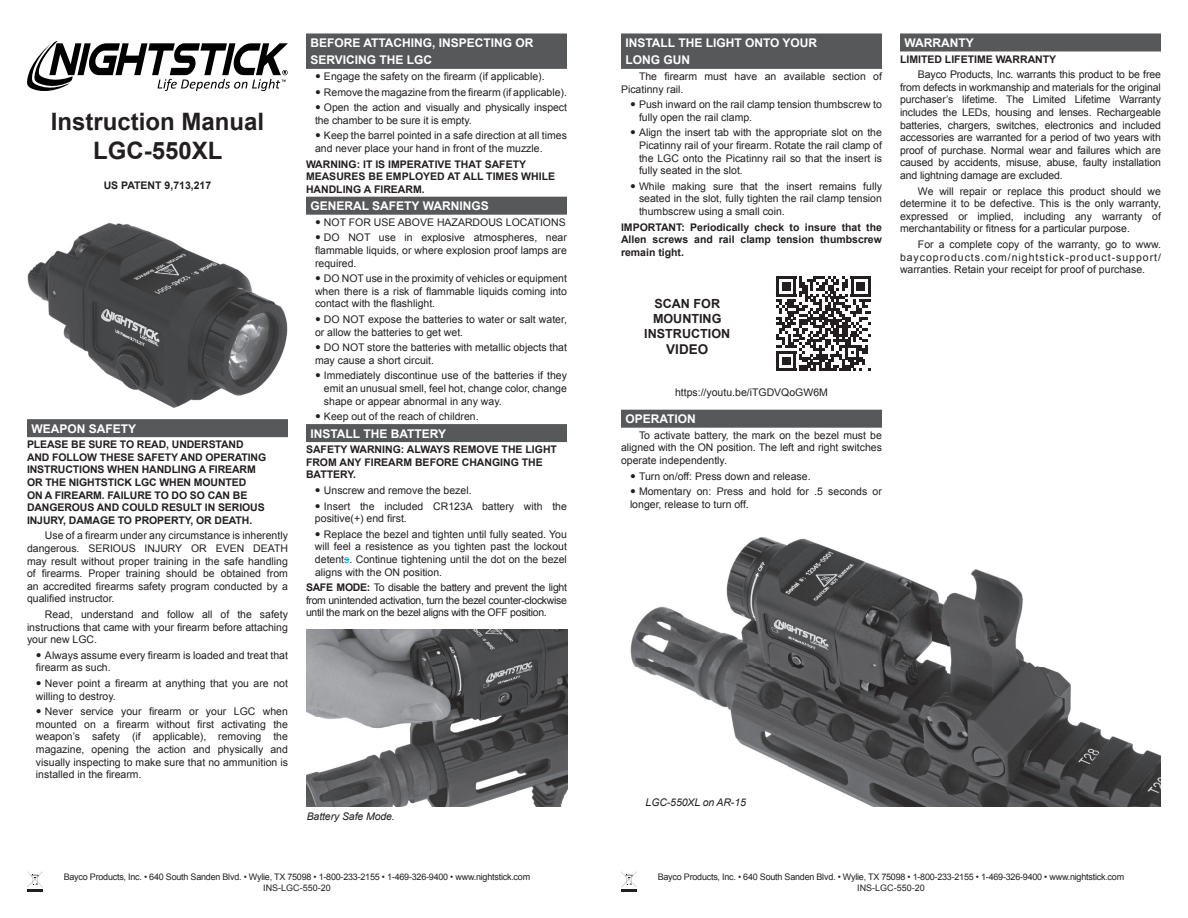
<style>
.page{position:relative;width:1188px;height:918px;background:#fff}
.page>*{position:absolute;margin:0;border:0;box-sizing:border-box;transform-origin:0 0}
.t1{font:700 24px/28.8px "Arial";color:#231f20;text-align:center}
.t2{font:700 13.5px "Arial";color:#231f20}
.t3{font:700 12.6px/15.1px "Arial";color:#231f20;text-align:center}
.t4{font:700 12px/17.4px "Arial";color:#fff}
.t5{font:10.5px/12.6px "Arial";color:#231f20;text-align:justify}
.t6{font:700 10.5px/12.6px "Arial";letter-spacing:-.005em;color:#231f20}
.t7{font:italic 10.5px "Arial";letter-spacing:-.01em;color:#231f20}
.t8{font:9px/10.8px "Arial";letter-spacing:-.025em;color:#231f20;text-align:center}
.s1{color:#00aeef}
.s2{font-weight:700}
</style>
<div class="page">
<hr style="left:27px;top:889px;width:16px;height:3px;background:#231f20">
<svg style="left:27px;top:872px;width:16px;height:15px"></svg>
<hr style="left:621px;top:889px;width:16px;height:3px;background:#231f20">
<svg style="left:621px;top:872px;width:16px;height:15px"></svg>
<div style="left:27px;top:419px;width:261px;height:14px;background:#57585a"></div>
<div style="left:27px;top:431px;width:261px;height:6px;background:#57585a"></div>
<img style="left:27px;top:223px;width:261px;height:185px">
<div style="left:306px;top:33px;width:261px;height:14px;background:#57585a"></div>
<div style="left:306px;top:45px;width:261px;height:6px;background:#57585a"></div>
<div style="left:306px;top:51px;width:261px;height:13px;background:#57585a"></div>
<div style="left:306px;top:63px;width:261px;height:6px;background:#57585a"></div>
<div style="left:306px;top:197px;width:261px;height:13px;background:#57585a"></div>
<div style="left:306px;top:209px;width:261px;height:6px;background:#57585a"></div>
<div style="left:306px;top:424px;width:261px;height:14px;background:#57585a"></div>
<div style="left:306px;top:436px;width:261px;height:6px;background:#57585a"></div>
<svg style="left:27px;top:41px;width:261px;height:50px"></svg>
<div style="left:621px;top:33px;width:261px;height:14px;background:#57585a"></div>
<div style="left:621px;top:45px;width:261px;height:6px;background:#57585a"></div>
<div style="left:621px;top:51px;width:261px;height:13px;background:#57585a"></div>
<div style="left:621px;top:63px;width:261px;height:6px;background:#57585a"></div>
<div style="left:621px;top:410px;width:261px;height:13px;background:#57585a"></div>
<div style="left:621px;top:422px;width:261px;height:6px;background:#57585a"></div>
<svg style="left:776px;top:276px;width:95px;height:95px"></svg>
<div style="left:900px;top:33px;width:261px;height:14px;background:#57585a"></div>
<div style="left:900px;top:45px;width:261px;height:6px;background:#57585a"></div>
<img style="left:306px;top:629px;width:261px;height:177px">
<img style="left:630px;top:537px;width:531px;height:270px">
<h1 class="t1" style="left:51px;top:108px;width:215px">Instruction Manual<br>LGC-550XL</h1>
<p class="t6" style="left:104px;top:180px;width:109px">US PATENT 9,713,217</p>
<p class="t4" style="left:32px;top:420px;width:106px">WEAPON SAFETY</p>
<p class="t6" style="left:27px;top:439px;width:241px">PLEASE BE SURE TO READ, UNDERSTAND AND FOLLOW THESE SAFETY AND OPERATING INSTRUCTIONS WHEN HANDLING A FIREARM OR THE NIGHTSTICK LGC WHEN MOUNTED<br>ON A FIREARM. FAILURE TO DO SO CAN BE DANGEROUS AND COULD RESULT IN SERIOUS INJURY, DAMAGE TO PROPERTY, OR DEATH.</p>
<p class="t5" style="left:27px;top:530px;width:263px;text-indent:18px">Use of a firearm under any circumstance is inherently dangerous. SERIOUS INJURY OR EVEN DEATH may result without proper training in the safe handling of firearms. Proper training should be obtained from an accredited firearms safety program conducted by a qualified instructor.</p>
<p class="t5" style="left:27px;top:608px;width:262px;text-indent:18px">Read, understand and follow all of the safety instructions that came with your firearm before attaching your new LGC.</p>
<p class="t5" style="left:36px;top:649px;width:253px;text-indent:9px">Always assume every firearm is loaded and treat that firearm as such.</p>
<p class="t5" style="left:36px;top:677px;width:253px;text-indent:9px">Never point a firearm at anything that you are not willing to destroy.</p>
<p class="t5" style="left:36px;top:705px;width:254px;text-indent:9px">Never service your firearm or your LGC when mounted on a firearm without first activating the weapon’s safety (if applicable), removing the magazine, opening the action and physically and visually inspecting to make sure that no ammunition is installed in the firearm.</p>
<p class="t4" style="left:310px;top:34px;width:225px">BEFORE ATTACHING, INSPECTING OR<br>SERVICING THE LGC</p>
<p class="t5" style="left:324px;top:69px;width:244px;line-height:15.6px;text-align:left">Engage the safety on the firearm (if applicable).<br>Remove the magazine from the firearm (if applicable).<br>Open the action and visually and physically inspect</p>
<p class="t5" style="left:324px;top:112px;width:244px;line-height:15.6px;text-indent:-9px">the chamber to be sure it is empty.<br>Keep the barrel pointed in a safe direction at all times</p>
<p class="t5" style="left:315px;top:142px;width:229px">and never place your hand in front of the muzzle.</p>
<p class="t6" style="left:306px;top:158px;width:251px">WARNING: IT IS IMPERATIVE THAT SAFETY<br>MEASURES BE EMPLOYED AT ALL TIMES WHILE<br>HANDLING A FIREARM.</p>
<p class="t4" style="left:310px;top:198px;width:180px">GENERAL SAFETY WARNINGS</p>
<p class="t5" style="left:324px;top:214px;width:244px;line-height:15.6px">NOT FOR USE ABOVE HAZARDOUS LOCATIONS<br>DO NOT use in explosive atmospheres, near</p>
<p class="t5" style="left:315px;top:244px;width:253px">flammable liquids, or where explosion proof lamps are required.</p>
<p class="t5" style="left:315px;top:272px;width:253px;text-indent:9px">DO NOT use in the proximity of vehicles or equipment when there is a risk of flammable liquids coming into contact with the flashlight.</p>
<p class="t5" style="left:315px;top:313px;width:253px;text-indent:9px">DO NOT expose the batteries to water or salt water, or allow the batteries to get wet.</p>
<p class="t5" style="left:315px;top:341px;width:253px;text-indent:9px">DO NOT store the batteries with metallic objects that may cause a short circuit.</p>
<p class="t5" style="left:324px;top:370px;width:245px">Immediately discontinue use of the batteries if they emit an unusual smell, feel hot, change color, change shape or appear abnormal in any way.</p>
<p class="t5" style="left:324px;top:410px;width:156px">Keep out of the reach of children.</p>
<p class="t4" style="left:310px;top:425px;width:137px">INSTALL THE BATTERY</p>
<p class="t6" style="left:306px;top:444px;width:253px">SAFETY WARNING: ALWAYS REMOVE THE LIGHT<br>FROM ANY FIREARM BEFORE CHANGING THE<br>BATTERY.</p>
<p class="t5" style="left:324px;top:483px;width:244px;line-height:15.6px">Unscrew and remove the bezel.<br>Insert the included CR123A battery with the</p>
<p class="t5" style="left:324px;top:511px;width:244px;line-height:15.6px;text-indent:-9px">positive(+) end first.<br>Replace the bezel and tighten until fully seated. You</p>
<p class="t5" style="left:315px;top:541px;width:254px">will feel a resistence as you tighten past the lockout detent<span class="s1">s</span>. Continue tightening until the dot on the bezel aligns with the ON position.</p>
<p class="t5" style="left:306px;top:581px;width:262px"><span class="s2">SAFE MODE:</span> To disable the battery and prevent the light from unintended activation, turn the bezel counter-clockwise until the mark on the bezel aligns with the OFF position.</p>
<p class="t7" style="left:307px;top:810px;width:90px">Battery Safe Mode.</p>
<p class="t4" style="left:626px;top:34px;width:193px">INSTALL THE LIGHT ONTO YOUR<br>LONG GUN</p>
<p class="t5" style="left:621px;top:70px;width:262px;text-indent:18px">The firearm must have an available section of<br>Picatinny rail.</p>
<p class="t5" style="left:639px;top:98px;width:245px">Push inward on the rail clamp tension thumbscrew to fully open the rail clamp.</p>
<p class="t5" style="left:639px;top:127px;width:245px">Align the insert tab with the appropriate slot on the Picatinny rail of your firearm. Rotate the rail clamp of the LGC onto the Picatinny rail so that the insert is fully seated in the slot.</p>
<p class="t5" style="left:639px;top:180px;width:244px">While making sure that the insert remains fully seated in the slot, fully tighten the rail clamp tension thumbscrew using a small coin.</p>
<p class="t6" style="left:621px;top:221px;width:263px;text-align:justify">IMPORTANT: Periodically check to insure that the Allen screws and rail clamp tension thumbscrew remain tight.</p>
<p class="t3" style="left:644px;top:296px;width:87px">SCAN FOR<br>MOUNTING<br>INSTRUCTION</p>
<p class="t2" style="left:666px;top:340px;width:44px">VIDEO</p>
<p class="t5" style="left:675px;top:386px;width:154px">https://youtu.be/iTGDVQoGW6M</p>
<p class="t4" style="left:626px;top:411px;width:72px">OPERATION</p>
<p class="t5" style="left:621px;top:429px;width:262px;text-indent:18px">To activate battery, the mark on the bezel must be aligned with the ON position. The left and right switches operate independently.</p>
<p class="t5" style="left:639px;top:468px;width:244px;line-height:15.6px">Turn on/off: Press down and release.<br>Momentary on: Press and hold for .5 seconds or</p>
<p class="t5" style="left:630px;top:498px;width:120px">longer, release to turn off.</p>
<p class="t4" style="left:904px;top:34px;width:71px">WARRANTY</p>
<p class="t6" style="left:900px;top:53px;width:158px">LIMITED LIFETIME WARRANTY</p>
<p class="t5" style="left:900px;top:68px;width:262px;text-indent:18px">Bayco Products, Inc. warrants this product to be free from defects in workmanship and materials for the original purchaser’s lifetime. The Limited Lifetime Warranty includes the LEDs, housing and lenses. Rechargeable batteries, chargers, switches, electronics and included accessories are warranted for a period of two years with proof of purchase. Normal wear and failures which are caused by accidents, misuse, abuse, faulty installation and lightning damage are excluded.</p>
<p class="t5" style="left:900px;top:185px;width:262px;text-indent:18px">We will repair or replace this product should we determine it to be defective. This is the only warranty, expressed or implied, including any warranty of merchantability or fitness for a particular purpose.</p>
<p class="t5" style="left:900px;top:238px;width:263px;text-indent:18px">For a complete copy of the warranty, go to www. baycoproducts.com/nightstick-product-support/ warranties. Retain your receipt for proof of purchase.</p>
<p class="t7" style="left:646px;top:796px;width:102px">LGC-550XL on AR-15</p>
<p class="t8" style="left:64px;top:872px;width:468px">Bayco Products, Inc. • 640 South Sanden Blvd. • Wylie, TX 75098 • 1-800-233-2155 • 1-469-326-9400 • www.nightstick.com<br>INS-LGC-550-20</p>
<p class="t8" style="left:658px;top:872px;width:468px">Bayco Products, Inc. • 640 South Sanden Blvd. • Wylie, TX 75098 • 1-800-233-2155 • 1-469-326-9400 • www.nightstick.com<br>INS-LGC-550-20</p>
</div>
